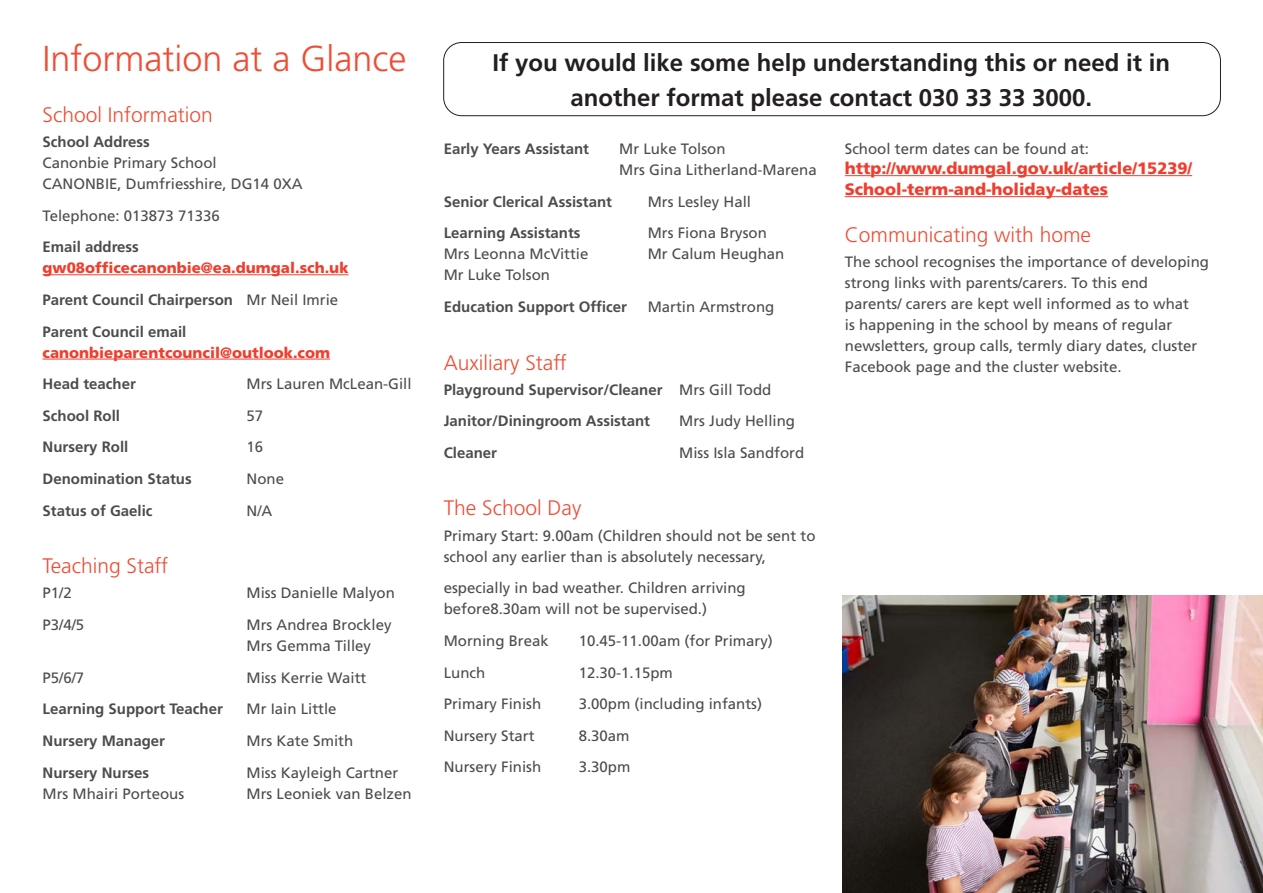
<style>
.page{position:relative;width:1263px;height:893px;background:#fff}
.page>*{position:absolute;margin:0;border:0;box-sizing:border-box;transform-origin:0 0}
.t1{font:300 36px "Frutiger";color:#ef4d35}
.t2{font:700 24px/34.5px "Frutiger";color:#231f20;text-align:center}
.t3{font:300 21px "Frutiger";color:#ef4d35}
.t4{font:900 16.5px/21px "Frutiger";color:#ef3e2e}
.Body{font:15px/21px "Frutiger";color:#4b4c4d}
.Body-2{font:700 15px "Frutiger";color:#4b4c4d}
.Body-3{font:900 15px/21px "Frutiger";color:#ef3e2e}
.s1{font-weight:700;color:#4b4c4d}
.s2{font-weight:400}
</style>
<div class="page">
<hr style="left:43px;top:275px;width:305px;height:1px;background:#ef3e2e">
<hr style="left:43px;top:359px;width:287px;height:1px;background:#ef3e2e">
<hr style="left:845px;top:175px;width:347px;height:1px;background:#ef3e2e">
<hr style="left:845px;top:196px;width:263px;height:1px;background:#ef3e2e">
<img style="left:842px;top:595px;width:421px;height:298px">
<div style="left:443px;top:42px;width:778px;height:74px;border:1px solid #231f20;border-radius:18px"></div>
<h2 class="t1" style="left:43px;top:38px;width:365px">Information at a Glance</h2>
<h2 class="t3" style="left:43px;top:103px;width:172px">School Information</h2>
<p class="Body-2" style="left:43px;top:133px;width:109px">School Address</p>
<p class="Body" style="left:43px;top:152px;width:262px">Canonbie Primary School<br>CANONBIE, Dumfriesshire, DG14 0XA</p>
<p class="Body" style="left:43px;top:205px;width:179px">Telephone: 013873 71336</p>
<p class="Body-3" style="left:43px;top:236px;width:307px"><span class="s1">Email address </span>gw08officecanonbie@ea.dumgal.sch.uk</p>
<p class="Body-2" style="left:43px;top:291px;width:297px">Parent Council Chairperson <span class="s2">Mr Neil Imrie</span></p>
<p class="Body-3" style="left:43px;top:321px;width:289px"><span class="s1">Parent Council email </span>canonbieparentcouncil@outlook.com</p>
<p class="Body-2" style="left:43px;top:375px;width:95px">Head teacher</p>
<p class="Body" style="left:247px;top:373px;width:167px">Mrs Lauren McLean-Gill</p>
<p class="Body-2" style="left:43px;top:407px;width:79px">School Roll</p>
<p class="Body" style="left:247px;top:405px;width:18px">57</p>
<p class="Body-2" style="left:43px;top:438px;width:87px">Nursery Roll</p>
<p class="Body" style="left:247px;top:437px;width:18px">16</p>
<p class="Body-2" style="left:43px;top:470px;width:151px">Denomination Status</p>
<p class="Body" style="left:247px;top:468px;width:39px">None</p>
<p class="Body-2" style="left:43px;top:502px;width:112px">Status of Gaelic</p>
<p class="Body" style="left:247px;top:500px;width:27px">N/A</p>
<h2 class="t3" style="left:43px;top:554px;width:127px">Teaching Staff</h2>
<p class="Body" style="left:43px;top:582px;width:31px">P1/2</p>
<p class="Body" style="left:247px;top:582px;width:150px">Miss Danielle Malyon</p>
<p class="Body" style="left:43px;top:614px;width:43px">P3/4/5</p>
<p class="Body" style="left:247px;top:614px;width:147px">Mrs Andrea Brockley<br>Mrs Gemma Tilley</p>
<p class="Body" style="left:43px;top:667px;width:43px">P5/6/7</p>
<p class="Body" style="left:247px;top:667px;width:121px">Miss Kerrie Waitt</p>
<p class="Body-2" style="left:43px;top:700px;width:182px">Learning Support Teacher</p>
<p class="Body" style="left:247px;top:698px;width:92px">Mr Iain Little</p>
<p class="Body-2" style="left:43px;top:732px;width:124px">Nursery Manager</p>
<p class="Body" style="left:247px;top:730px;width:108px">Mrs Kate Smith</p>
<p class="Body-2" style="left:43px;top:763px;width:108px">Nursery Nurses</p>
<p class="Body" style="left:247px;top:762px;width:153px">Miss Kayleigh Cartner</p>
<p class="Body" style="left:43px;top:783px;width:143px">Mrs Mhairi Porteous</p>
<p class="Body" style="left:247px;top:783px;width:167px">Mrs Leoniek van Belzen</p>
<p class="t2" style="left:493px;top:45px;width:679px">If you would like some help understanding this or need it in another format please contact 030 33 33 3000.</p>
<p class="Body-2" style="left:444px;top:140px;width:147px">Early Years Assistant</p>
<p class="Body" style="left:619px;top:138px;width:199px">Mr Luke Tolson<br>Mrs Gina Litherland-Marena</p>
<p class="Body-2" style="left:444px;top:193px;width:170px">Senior Clerical Assistant</p>
<p class="Body" style="left:648px;top:191px;width:105px">Mrs Lesley Hall</p>
<p class="Body-2" style="left:444px;top:224px;width:138px">Learning Assistants</p>
<p class="Body" style="left:648px;top:223px;width:121px">Mrs Fiona Bryson</p>
<p class="Body" style="left:444px;top:244px;width:146px">Mrs Leonna McVittie</p>
<p class="Body" style="left:648px;top:244px;width:138px">Mr Calum Heughan</p>
<p class="Body" style="left:444px;top:265px;width:108px">Mr Luke Tolson</p>
<p class="Body-2" style="left:444px;top:298px;width:185px">Education Support Officer</p>
<p class="Body" style="left:648px;top:296px;width:128px">Martin Armstrong</p>
<h2 class="t3" style="left:444px;top:350px;width:125px">Auxiliary Staff</h2>
<p class="Body-2" style="left:444px;top:381px;width:329px">Playground Supervisor/Cleaner <span class="s2">Mrs Gill Todd</span></p>
<p class="Body-2" style="left:444px;top:412px;width:208px">Janitor/Diningroom Assistant</p>
<p class="Body" style="left:679px;top:411px;width:117px">Mrs Judy Helling</p>
<p class="Body-2" style="left:444px;top:444px;width:55px">Cleaner</p>
<p class="Body" style="left:679px;top:442px;width:127px">Miss Isla Sandford</p>
<h2 class="t3" style="left:444px;top:496px;width:139px">The School Day</h2>
<p class="Body" style="left:444px;top:525px;width:373px">Primary Start: 9.00am (Children should not be sent to school any earlier than is absolutely necessary,</p>
<p class="Body" style="left:444px;top:577px;width:304px">especially in bad weather. Children arriving before8.30am will not be supervised.)</p>
<p class="Body" style="left:444px;top:630px;width:107px">Morning Break</p>
<p class="Body" style="left:579px;top:630px;width:196px">10.45-11.00am (for Primary)</p>
<p class="Body" style="left:444px;top:662px;width:43px">Lunch</p>
<p class="Body" style="left:579px;top:662px;width:96px">12.30-1.15pm</p>
<p class="Body" style="left:444px;top:693px;width:99px">Primary Finish</p>
<p class="Body" style="left:579px;top:693px;width:185px">3.00pm (including infants)</p>
<p class="Body" style="left:444px;top:725px;width:92px">Nursery Start</p>
<p class="Body" style="left:579px;top:725px;width:52px">8.30am</p>
<p class="Body" style="left:444px;top:757px;width:99px">Nursery Finish</p>
<p class="Body" style="left:579px;top:757px;width:53px">3.30pm</p>
<p class="Body" style="left:845px;top:138px;width:246px">School term dates can be found at:</p>
<p class="t4" style="left:845px;top:157px;width:349px">http://www.dumgal.gov.uk/article/15239/<br>School-term-and-holiday-dates</p>
<h2 class="t3" style="left:845px;top:223px;width:248px">Communicating with home</h2>
<p class="Body" style="left:845px;top:251px;width:366px">The school recognises the importance of developing strong links with parents/carers. To this end<br>parents/ carers are kept well informed as to what<br>is happening in the school by means of regular newsletters, group calls, termly diary dates, cluster Facebook page and the cluster website.</p>
</div>
